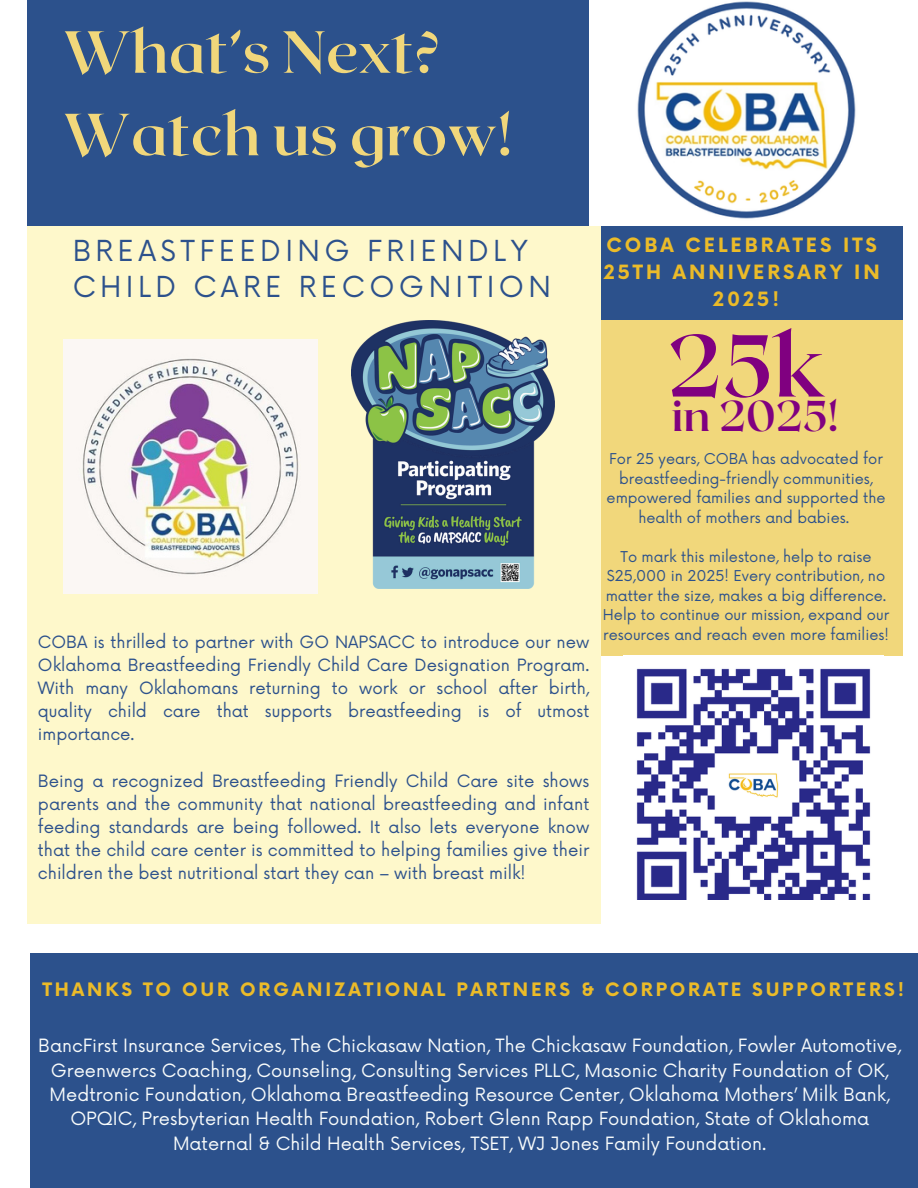
<style>
.page{position:relative;width:918px;height:1188px;background:#fff}
.page>*{position:absolute;margin:0;border:0;box-sizing:border-box;transform-origin:0 0}
.t1{font:700 87.6px "Roxborough CF";color:#800080}
.t2{font:700 59.25px/82.5px "Roxborough CF";color:#f1d77b}
.t3{font:700 43.05px "Roxborough CF";color:#800080}
.t4{font:28.2px/36px "Now";letter-spacing:.155em;color:#2c518c}
.t5{font:700 19.2px/27px "Now";letter-spacing:.155em;color:#ebbb29;text-align:center}
.t6{font:700 18px "Now";letter-spacing:.155em;color:#ebbb29}
.t7{font:17.85px/24.3px "Now";color:#f8fbfb;text-align:center}
.t8{font:16.65px/23.1px "Now";color:#2c518c;text-align:justify}
.t9{font:16.5px/23.1px "Now";color:#2c518c;text-align:justify}
.t10{font:14.55px/19.5px "Now";color:#2c518c;text-align:center}
</style>
<div class="page">
<div style="left:27px;top:0;width:875px;height:320px;background:#2c518c"></div>
<div style="left:30px;top:953px;width:888px;height:235px;background:#2c518c"></div>
<div style="left:588px;top:320px;width:315px;height:336px;background:#f1d77b"></div>
<div style="left:27px;top:226px;width:574px;height:698px;background:#fef8cb"></div>
<img style="left:589px;top:0;width:313px;height:226px">
<img style="left:63px;top:339px;width:255px;height:255px">
<img style="left:352px;top:320px;width:202px;height:268px">
<img style="left:623px;top:655px;width:260px;height:244px">
<h1 class="t2" style="left:63px;top:8px;width:450px">What’s Next?<br>Watch us grow!</h1>
<p class="t4" style="left:73px;top:234px;width:480px">BREASTFEEDING FRIENDLY<br>CHILD CARE RECOGNITION</p>
<h6 class="t9" style="left:38px;top:631px;width:553px">COBA is thrilled to partner with GO NAPSACC to introduce our new Oklahoma Breastfeeding Friendly Child Care Designation Program.<br>With many Oklahomans returning to work or school after birth, quality child care that supports breastfeeding is of utmost importance.</h6>
<h4 class="t8" style="left:38px;top:770px;width:553px">Being a recognized Breastfeeding Friendly Child Care site shows parents and the community that national breastfeeding and infant feeding standards are being followed. It also lets everyone know that the child care center is committed to helping families give their children the best nutritional start they can – with breast milk!</h4>
<p class="t5" style="left:604px;top:233px;width:277px">COBA CELEBRATES ITS<br>25TH ANNIVERSARY IN<br>2025!</p>
<p class="t1" style="left:667px;top:309px;width:160px">25k</p>
<p class="t3" style="left:672px;top:388px;width:168px">in 2025!</p>
<h3 class="t10" style="left:607px;top:450px;width:281px">For 25 years, COBA has advocated for breastfeeding-friendly communities, empowered families and supported the health of mothers and babies.</h3>
<p class="t10" style="left:603px;top:547px;width:288px">To mark this milestone, help to raise $25,000 in 2025! Every contribution, no matter the size, makes a big difference.<br>Help to continue our mission, expand our resources and reach even more families!</p>
<h6 class="t6" style="left:43px;top:980px;width:863px">THANKS TO OUR ORGANIZATIONAL PARTNERS &amp; CORPORATE SUPPORTERS!</h6>
<p class="t7" style="left:38px;top:1035px;width:864px">BancFirst Insurance Services, The Chickasaw Nation, The Chickasaw Foundation, Fowler Automotive, Greenwercs Coaching, Counseling, Consulting Services PLLC, Masonic Charity Foundation of OK, Medtronic Foundation, Oklahoma Breastfeeding Resource Center, Oklahoma Mothers’ Milk Bank, OPQIC, Presbyterian Health Foundation, Robert Glenn Rapp Foundation, State of Oklahoma Maternal &amp; Child Health Services, TSET, WJ Jones Family Foundation.</p>
</div>
